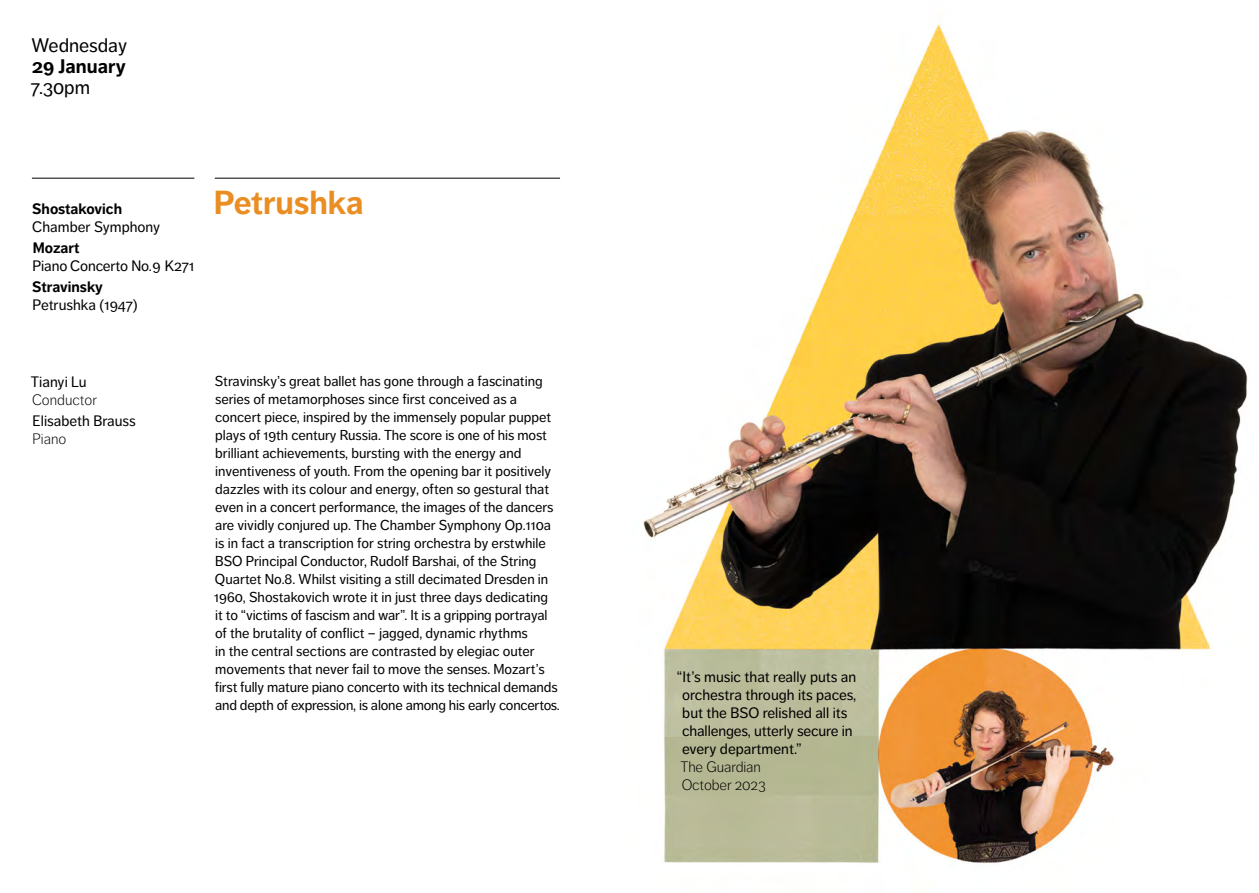
<style>
.page{position:relative;width:1259px;height:893px;background:#fff}
.page>*{position:absolute;margin:0;border:0;box-sizing:border-box;transform-origin:0 0}
.t1{font:700 33px "Dagny Pro";color:#ea8e23}
.t2{font:19.5px "Dagny Pro";color:#000}
.t3{font:700 19.5px "Dagny Pro";color:#000}
.t4{font:15px/18px "Dagny Pro";color:#000}
.t5{font:300 15px/18px "Dagny Pro";letter-spacing:-.01em;color:#000}
.t6{font:700 15px "Dagny Pro";color:#000}
.t7{font:14.25px/18px "Dagny Pro";color:#000}
</style>
<div class="page">
<img style="left:643px;top:24px;width:605px;height:840px">
<hr style="left:215px;top:178px;width:345px;height:1px;background:#000">
<hr style="left:32px;top:178px;width:162px;height:1px;background:#000">
<svg style="left:643px;top:648px;width:605px;height:213px"></svg>
<h2 class="t2" style="left:31px;top:34px;width:97px">Wednesday</h2>
<h2 class="t3" style="left:32px;top:55px;width:95px">29 January</h2>
<h2 class="t2" style="left:31px;top:76px;width:61px">7.30pm</h2>
<p class="t6" style="left:32px;top:200px;width:91px">Shostakovich</p>
<p class="t4" style="left:32px;top:217px;width:129px">Chamber Symphony</p>
<p class="t6" style="left:33px;top:239px;width:48px">Mozart</p>
<p class="t4" style="left:33px;top:256px;width:163px">Piano Concerto No.9 K271</p>
<p class="t6" style="left:32px;top:278px;width:72px">Stravinsky</p>
<p class="t4" style="left:33px;top:295px;width:106px">Petrushka (1947)</p>
<h1 class="t1" style="left:214px;top:183px;width:152px">Petrushka</h1>
<p class="t4" style="left:31px;top:373px;width:57px">Tianyi Lu</p>
<p class="t5" style="left:32px;top:391px;width:66px">Conductor</p>
<p class="t4" style="left:33px;top:412px;width:105px">Elisabeth Brauss</p>
<p class="t5" style="left:33px;top:430px;width:35px">Piano</p>
<p class="t7" style="left:214px;top:372px;width:347px">Stravinsky’s great ballet has gone through a fascinating series of metamorphoses since first conceived as a concert piece, inspired by the immensely popular puppet plays of 19th century Russia. The score is one of his most brilliant achievements, bursting with the energy and inventiveness of youth. From the opening bar it positively dazzles with its colour and energy, often so gestural that even in a concert performance, the images of the dancers are vividly conjured up. The Chamber Symphony Op.110a is in fact a transcription for string orchestra by erstwhile BSO Principal Conductor, Rudolf Barshai, of the String Quartet No.8. Whilst visiting a still decimated Dresden in 1960, Shostakovich wrote it in just three days dedicating<br>it to “victims of fascism and war”. It is a gripping portrayal of the brutality of conflict – jagged, dynamic rhythms<br>in the central sections are contrasted by elegiac outer movements that never fail to move the senses. Mozart’s first fully mature piano concerto with its technical demands and depth of expression, is alone among his early concertos.</p>
<p class="t4" style="left:682px;top:668px;width:176px;text-indent:-5px">“It’s music that really puts an orchestra through its paces, but the BSO relished all its challenges, utterly secure in every department.”</p>
<p class="t5" style="left:680px;top:758px;width:87px">The Guardian<br>October 2023</p>
</div>
